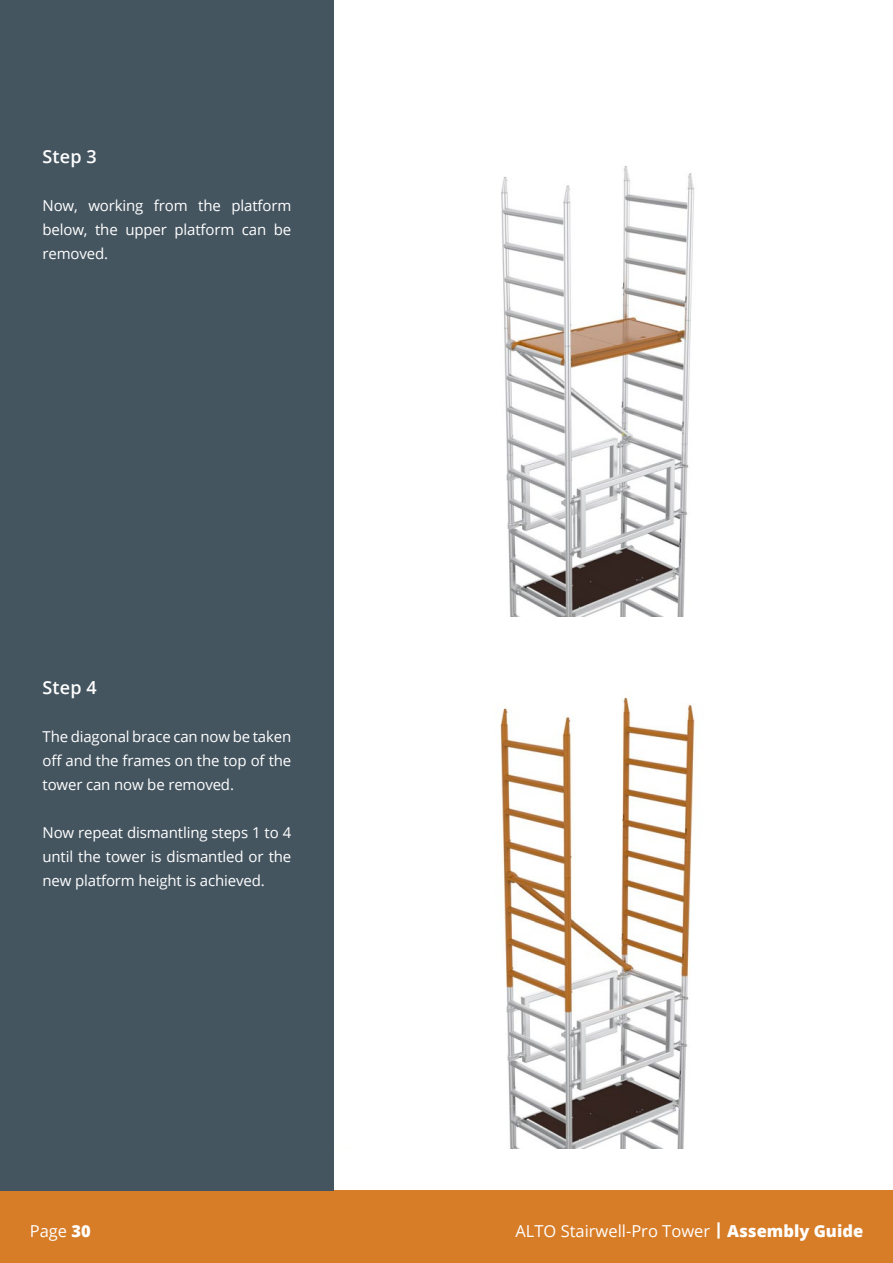
<style>
.page{position:relative;width:893px;height:1263px;background:#fff}
.page>*{position:absolute;margin:0;border:0;box-sizing:border-box;transform-origin:0 0}
.t1{font:600 18px "Open Sans";letter-spacing:.01em;color:#fff}
.t2{font:16.5px "Open Sans";color:#fff}
.t3{font:15px/24px "Open Sans";letter-spacing:-.01em;color:#fff;text-align:justify}
.s1{font-weight:800}
</style>
<div class="page">
<img style="left:501px;top:166px;width:194px;height:451px">
<img style="left:500px;top:697px;width:195px;height:451px">
<div style="left:0;top:1191px;width:893px;height:72px;background:#d77c27"></div>
<div style="left:0;top:0;width:334px;height:1191px;background:#455560"></div>
<p class="t1" style="left:43px;top:144px;width:56px">Step 3</p>
<p class="t3" style="left:43px;top:193px;width:250px">Now, working from the platform below, the upper platform can be removed.</p>
<p class="t1" style="left:43px;top:675px;width:56px">Step 4</p>
<p class="t3" style="left:43px;top:724px;width:250px">The diagonal brace can now be taken off and the frames on the top of the tower can now be removed.</p>
<p class="t3" style="left:43px;top:820px;width:250px">Now repeat dismantling steps 1 to 4 until the tower is dismantled or the new platform height is achieved.</p>
<p class="t2" style="left:30px;top:1219px;width:63px">Page <span class="s1">30</span></p>
<p class="t2" style="left:515px;top:1219px;width:349px">ALTO Stairwell-Pro Tower <span class="s1">| Assembly Guide</span></p>
</div>
